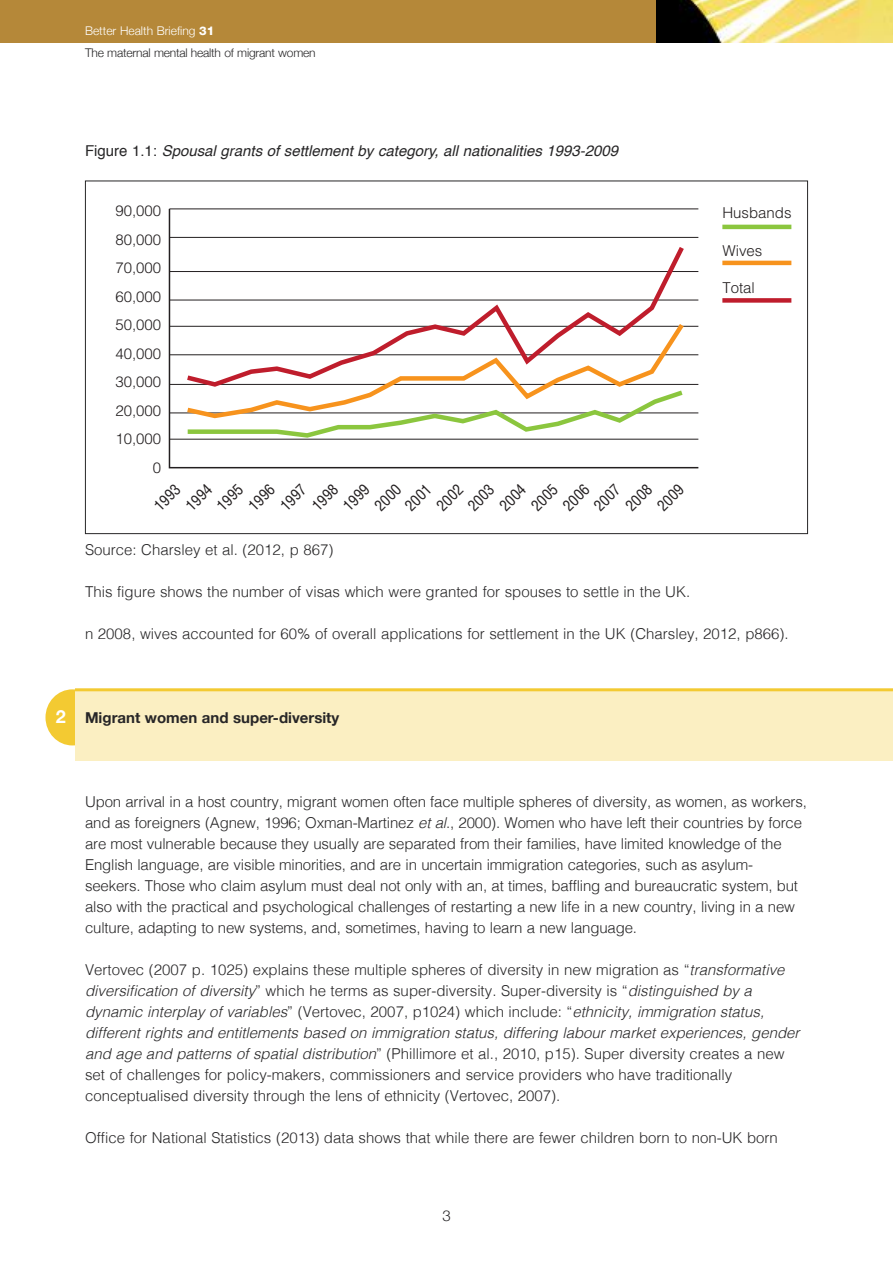
<style>
.page{position:relative;width:893px;height:1263px;background:#fff}
.page>*{position:absolute;margin:0;border:0;box-sizing:border-box;transform-origin:0 0}
.t1{font:700 18px "Helvetica Neue";color:#fff}
.t2{font:300 15px/21px "Helvetica";letter-spacing:-.01em;color:#272627}
.t3{font:300 15px/28.5px "Helvetica";color:#231f20;text-align:right}
.t4{font:italic 15px "Helvetica";color:#272627}
.t5{font:condensed 15px "Helvetica LT";color:#231f20}
.t6{font:700 15px "Helvetica Neue";color:#272627}
.t7{font:300 15px "Helvetica Neue";color:#272627}
.t8{font:300 12px/22.5px "Helvetica Neue";letter-spacing:-.015em;color:#272627}
.s1{color:#fff}
.s2{font-family:"Helvetica Neue LT";font-weight:800;color:#fff}
.s3{font-style:normal}
.s4{font-style:italic}
</style>
<div class="page">
<div style="left:45px;top:689px;width:54px;height:56px;background:#f3ca32;border-radius:50%"></div>
<div style="left:75px;top:690px;width:818px;height:71px;background:#fbefc2"></div>
<hr style="left:75px;top:688px;width:818px;height:3px;background:#f3ca32">
<div style="left:0;top:0;width:657px;height:43px;background:#b58839"></div>
<img style="left:657px;top:0;width:236px;height:43px">
<svg style="left:168px;top:208px;width:531px;height:261px"></svg>
<hr style="left:722px;top:225px;width:69px;height:4px;background:#8bc63e">
<hr style="left:722px;top:261px;width:69px;height:4px;background:#f7931d">
<div style="left:722px;top:298px;width:69px;height:5px;background:#bf1d2c"></div>
<p class="t8" style="left:85px;top:19px;width:232px"><span class="s1">Better Health Briefing</span> <span class="s2">31<br></span>The maternal mental health of migrant women</p>
<p class="t4" style="left:85px;top:144px;width:535px"><span class="s3">Figure 1.1:</span> Spousal grants of settlement by category, all nationalities 1993-2009</p>
<p class="t3" style="left:115px;top:196px;width:47px">90,000<br>80,000<br>70,000<br>60,000<br>50,000<br>40,000<br>30,000<br>20,000<br>10,000<br>0</p>
<p class="t5" style="left:150px;top:501px;width:31px;rotate:-45deg">1993</p>
<p class="t5" style="left:182px;top:501px;width:31px;rotate:-45deg">1994</p>
<p class="t5" style="left:213px;top:501px;width:31px;rotate:-45deg">1995</p>
<p class="t5" style="left:244px;top:501px;width:31px;rotate:-45deg">1996</p>
<p class="t5" style="left:276px;top:501px;width:31px;rotate:-45deg">1997</p>
<p class="t5" style="left:308px;top:501px;width:31px;rotate:-45deg">1998</p>
<p class="t5" style="left:339px;top:501px;width:31px;rotate:-45deg">1999</p>
<p class="t5" style="left:371px;top:501px;width:31px;rotate:-45deg">2000</p>
<p class="t5" style="left:401px;top:501px;width:31px;rotate:-45deg">2001</p>
<p class="t5" style="left:433px;top:501px;width:31px;rotate:-45deg">2002</p>
<p class="t5" style="left:464px;top:501px;width:31px;rotate:-45deg">2003</p>
<p class="t5" style="left:496px;top:501px;width:31px;rotate:-45deg">2004</p>
<p class="t5" style="left:527px;top:501px;width:31px;rotate:-45deg">2005</p>
<p class="t5" style="left:559px;top:501px;width:31px;rotate:-45deg">2006</p>
<p class="t5" style="left:590px;top:501px;width:31px;rotate:-45deg">2007</p>
<p class="t5" style="left:622px;top:501px;width:31px;rotate:-45deg">2008</p>
<p class="t5" style="left:653px;top:501px;width:31px;rotate:-45deg">2009</p>
<p class="t3" style="left:722px;top:197px;width:71px">Husbands</p>
<p class="t3" style="left:722px;top:235px;width:42px">Wives</p>
<p class="t3" style="left:722px;top:272px;width:34px">Total</p>
<p class="t2" style="left:85px;top:540px;width:250px">Source: Charsley et al. (2012, p 867)</p>
<p class="t2" style="left:85px;top:582px;width:607px">This figure shows the number of visas which were granted for spouses to settle in the UK.</p>
<p class="t2" style="left:85px;top:624px;width:705px">n 2008, wives accounted for 60% of overall applications for settlement in the UK (Charsley, 2012, p866).</p>
<p class="t1" style="left:56px;top:705px;width:12px">2</p>
<p class="t6" style="left:85px;top:708px;width:256px">Migrant women and super-diversity</p>
<p class="t2" style="left:85px;top:792px;width:723px">Upon arrival in a host country, migrant women often face multiple spheres of diversity, as women, as workers, and as foreigners (Agnew, 1996; Oxman-Martinez <span class="s4">et al</span>., 2000). Women who have left their countries by force are most vulnerable because they usually are separated from their families, have limited knowledge of the English language, are visible minorities, and are in uncertain immigration categories, such as asylum&shy;seekers. Those who claim asylum must deal not only with an, at times, baffling and bureaucratic system, but also with the practical and psychological challenges of restarting a new life in a new country, living in a new culture, adapting to new systems, and, sometimes, having to learn a new language.</p>
<p class="t2" style="left:85px;top:960px;width:716px">Vertovec (2007 p. 1025) explains these multiple spheres of diversity in new migration as “<span class="s4">transformative diversification of diversity</span>” which he terms as super-diversity. Super-diversity is “<span class="s4">distinguished by a dynamic interplay of variables</span>” (Vertovec, 2007, p1024) which include: “<span class="s4">ethnicity, immigration status, different rights and entitlements based on immigration status, differing labour market experiences, gender and age and patterns of spatial distribution</span>” (Phillimore et al., 2010, p15). Super diversity creates a new set of challenges for policy-makers, commissioners and service providers who have traditionally conceptualised diversity through the lens of ethnicity (Vertovec, 2007).</p>
<p class="t2" style="left:85px;top:1128px;width:694px">Office for National Statistics (2013) data shows that while there are fewer children born to non-UK born</p>
<p class="t7" style="left:442px;top:1206px;width:10px">3</p>
</div>
